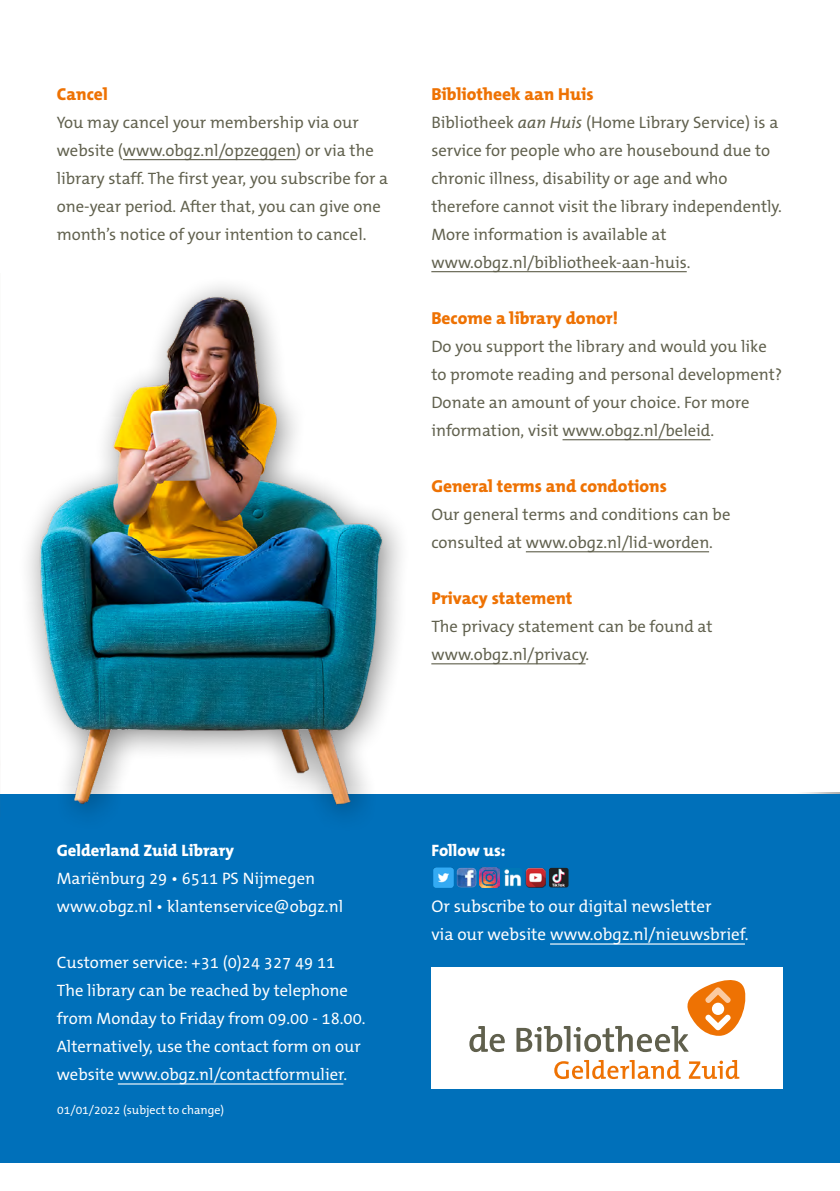
<style>
.page{position:relative;width:840px;height:1191px;background:#fff}
.page>*{position:absolute;margin:0;border:0;box-sizing:border-box;transform-origin:0 0}
.t1{font:800 17.4px "The Mix";color:#ee7203}
.t2{font:17px/28px "The Mix Office";color:#fff}
.t3{font:16.6px/28px "The Mix Office";color:#60604d}
.t4{font:16.6px/28px "The Mix Office";color:#fff}
.t5{font:800 16.6px "The Mix";color:#fff}
.t6{font:12px "The Mix Office";color:#fff}
.s1{font-family:"The Mix";font-style:italic}
</style>
<div class="page">
<hr style="left:123px;top:159px;width:173px;height:1px;background:#60604d">
<hr style="left:431px;top:271px;width:255px;height:1px;background:#60604d">
<hr style="left:562px;top:439px;width:148px;height:1px;background:#60604d">
<hr style="left:525px;top:551px;width:183px;height:1px;background:#60604d">
<hr style="left:431px;top:663px;width:154px;height:1px;background:#60604d">
<div style="left:0;top:794px;width:839px;height:368px;background:#0070ba"></div>
<div style="left:431px;top:967px;width:351px;height:122px;background:#fff"></div>
<svg style="left:469px;top:1026px;width:35px;height:26px"></svg>
<svg style="left:554px;top:1060px;width:126px;height:19px"></svg>
<svg style="left:688px;top:1060px;width:51px;height:19px"></svg>
<svg style="left:516px;top:980px;width:230px;height:72px"></svg>
<img style="left:456px;top:868px;width:20px;height:19px">
<img style="left:433px;top:868px;width:20px;height:19px">
<img style="left:479px;top:868px;width:20px;height:19px">
<img style="left:504px;top:869px;width:18px;height:18px">
<img style="left:549px;top:868px;width:19px;height:19px">
<img style="left:525px;top:868px;width:20px;height:19px">
<img style="left:28px;top:286px;width:424px;height:530px">
<hr style="left:118px;top:1083px;width:225px;height:1px;background:#fff">
<hr style="left:549px;top:943px;width:195px;height:1px;background:#fff">
<p class="t1" style="left:57px;top:79px;width:52px">Cancel</p>
<p class="t3" style="left:57px;top:109px;width:332px">You may cancel your membership via our website (www.obgz.nl/opzeggen) or via the library staff. The first year, you subscribe for a one-year period. After that, you can give one month’s notice of your intention to cancel.</p>
<p class="t1" style="left:431px;top:79px;width:164px">Bibliotheek aan Huis</p>
<p class="t3" style="left:431px;top:109px;width:352px">Bibliotheek <span class="s1">aan Huis</span> (Home Library Service) is a service for people who are housebound due to chronic illness, disability or age and who therefore cannot visit the library independently.<br>More information is available at www.obgz.nl/bibliotheek-aan-huis.</p>
<p class="t1" style="left:431px;top:303px;width:188px">Become a library donor!</p>
<p class="t3" style="left:431px;top:333px;width:352px">Do you support the library and would you like to promote reading and personal development?<br>Donate an amount of your choice. For more information, visit www.obgz.nl/beleid.</p>
<p class="t1" style="left:431px;top:471px;width:237px">General terms and condotions</p>
<p class="t3" style="left:431px;top:501px;width:300px">Our general terms and conditions can be consulted at www.obgz.nl/lid-worden.</p>
<p class="t1" style="left:431px;top:583px;width:143px">Privacy statement</p>
<p class="t3" style="left:431px;top:613px;width:283px">The privacy statement can be found at www.obgz.nl/privacy.</p>
<p class="t5" style="left:57px;top:836px;width:178px">Gelderland Zuid Library</p>
<p class="t4" style="left:57px;top:865px;width:288px">Mariënburg 29 • 6511 PS Nijmegen www.obgz.nl • klantenservice@obgz.nl</p>
<p class="t4" style="left:57px;top:949px;width:310px">Customer service: +31 (0)24 327 49 11<br>The library can be reached by telephone from Monday to Friday from 09.00 - 18.00.<br>Alternatively, use the contact form on our website www.obgz.nl/contactformulier.</p>
<p class="t6" style="left:57px;top:1102px;width:168px">01/01/2022 (subject to change)</p>
<p class="t5" style="left:431px;top:836px;width:76px">Follow us:</p>
<p class="t2" style="left:431px;top:892px;width:319px">Or subscribe to our digital newsletter<br>via our website www.obgz.nl/nieuwsbrief.</p>
</div>
